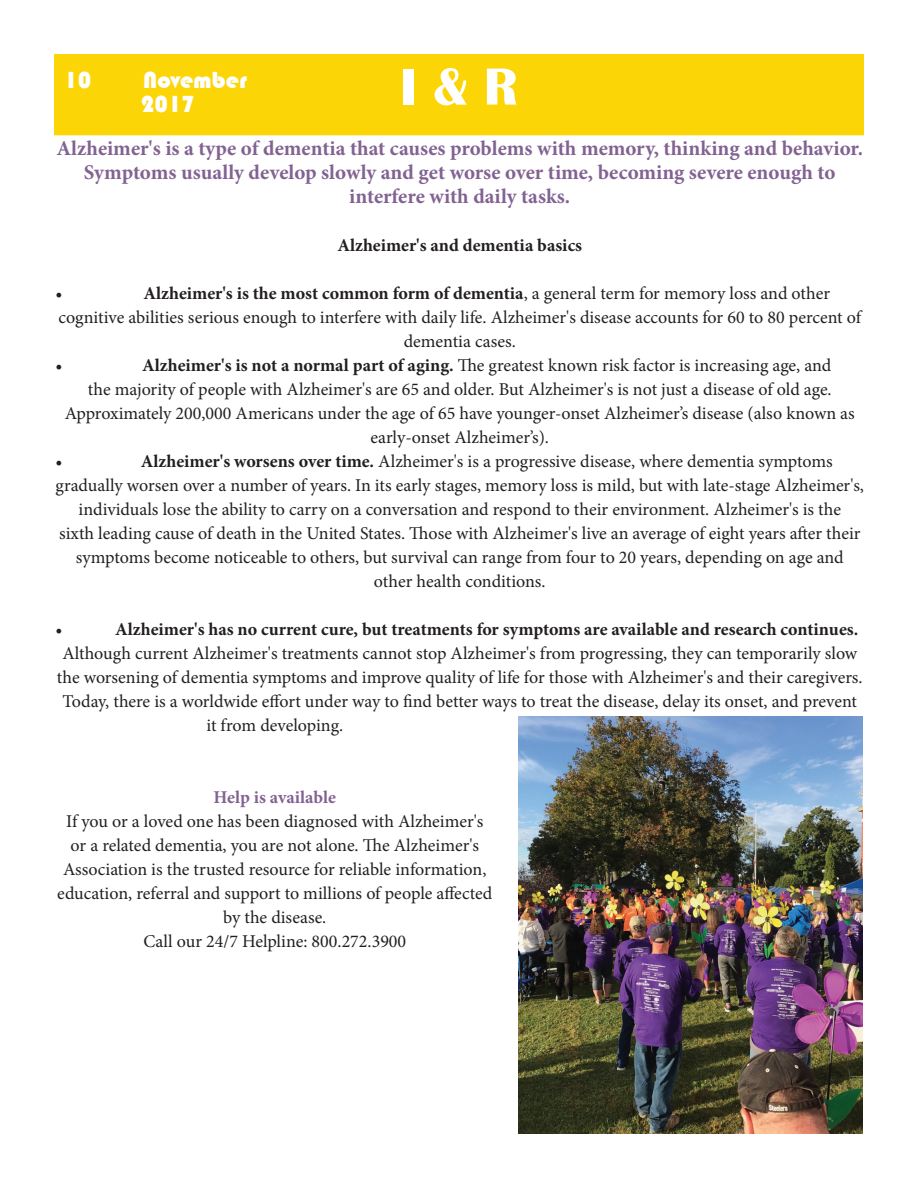
<style>
.page{position:relative;width:918px;height:1188px;background:#fff}
.page>*{position:absolute;margin:0;border:0;box-sizing:border-box;transform-origin:0 0}
.t1{font:700 54px "Britannic";color:#fff}
.t2{font:24px "Bauhaus 93";color:#fff}
.t3{font:700 21px/24px "Minion Pro";color:#826292;text-align:center}
.t4{font:18px/24px "Minion Pro";color:#231f20;text-align:center}
.t5{font:700 18px "Minion Pro";color:#231f20}
.t6{font:700 18px "Minion Pro";letter-spacing:-.005em;color:#826292}
.s1{font-weight:400}
.s2{font-weight:700}
</style>
<div class="page">
<div style="left:54px;top:54px;width:810px;height:81px;background:#fcd507"></div>
<img style="left:518px;top:716px;width:344px;height:418px">
<h2 class="t2" style="left:143px;top:67px;width:105px">November</h2>
<h1 class="t1" style="left:400px;top:56px;width:119px">I &amp; R</h1>
<p class="t3" style="left:56px;top:136px;width:808px">Alzheimer's is a type of dementia that causes problems with memory, thinking and behavior.<br>Symptoms usually develop slowly and get worse over time, becoming severe enough to interfere with daily tasks.</p>
<p class="t5" style="left:337px;top:233px;width:246px">Alzheimer's and dementia basics</p>
<h2 class="t2" style="left:64px;top:67px;width:29px">10</h2>
<h2 class="t2" style="left:141px;top:91px;width:56px">2017</h2>
<p class="t4" style="left:56px;top:281px;width:9px">•</p>
<p class="t5" style="left:143px;top:281px;width:688px">Alzheimer's is the most common form of dementia<span class="s1">, a general term for memory loss and other</span></p>
<p class="t4" style="left:58px;top:305px;width:804px">cognitive abilities serious enough to interfere with daily life. Alzheimer's disease accounts for 60 to 80 percent of</p>
<p class="t4" style="left:404px;top:329px;width:114px">dementia cases.</p>
<p class="t4" style="left:56px;top:353px;width:9px">•</p>
<p class="t4" style="left:142px;top:353px;width:691px"><span class="s2">Alzheimer's is not a normal part of aging.</span> The greatest known risk factor is increasing age, and</p>
<p class="t4" style="left:88px;top:377px;width:745px">the majority of people with Alzheimer's are 65 and older. But Alzheimer's is not just a disease of old age.</p>
<p class="t4" style="left:65px;top:401px;width:791px">Approximately 200,000 Americans under the age of 65 have younger-onset Alzheimer’s disease (also known as</p>
<p class="t4" style="left:371px;top:425px;width:180px">early-onset Alzheimer’s).</p>
<p class="t4" style="left:56px;top:449px;width:9px">•</p>
<p class="t4" style="left:141px;top:449px;width:693px"><span class="s2">Alzheimer's worsens over time.</span> Alzheimer's is a progressive disease, where dementia symptoms</p>
<p class="t4" style="left:56px;top:473px;width:810px">gradually worsen over a number of years. In its early stages, memory loss is mild, but with late-stage Alzheimer's,</p>
<p class="t4" style="left:79px;top:497px;width:764px">individuals lose the ability to carry on a conversation and respond to their environment. Alzheimer's is the</p>
<p class="t4" style="left:59px;top:521px;width:803px">sixth leading cause of death in the United States. Those with Alzheimer's live an average of eight years after their</p>
<p class="t4" style="left:76px;top:545px;width:769px">symptoms become noticeable to others, but survival can range from four to 20 years, depending on age and</p>
<p class="t4" style="left:374px;top:569px;width:173px">other health conditions.</p>
<p class="t4" style="left:56px;top:617px;width:9px">•</p>
<p class="t5" style="left:115px;top:617px;width:745px">Alzheimer's has no current cure, but treatments for symptoms are available and research continues.</p>
<p class="t4" style="left:62px;top:641px;width:796px">Although current Alzheimer's treatments cannot stop Alzheimer's from progressing, they can temporarily slow</p>
<p class="t4" style="left:57px;top:665px;width:807px">the worsening of dementia symptoms and improve quality of life for those with Alzheimer's and their caregivers.</p>
<p class="t4" style="left:62px;top:689px;width:796px">Today, there is a worldwide effort under way to find better ways to treat the disease, delay its onset, and prevent</p>
<p class="t4" style="left:206px;top:713px;width:138px">it from developing.</p>
<p class="t6" style="left:214px;top:785px;width:124px">Help is available</p>
<p class="t4" style="left:57px;top:809px;width:437px">If you or a loved one has been diagnosed with Alzheimer's or a related dementia, you are not alone. The Alzheimer's Association is the trusted resource for reliable information, education, referral and support to millions of people affected by the disease.<br>Call our 24/7 Helpline: 800.272.3900</p>
</div>
